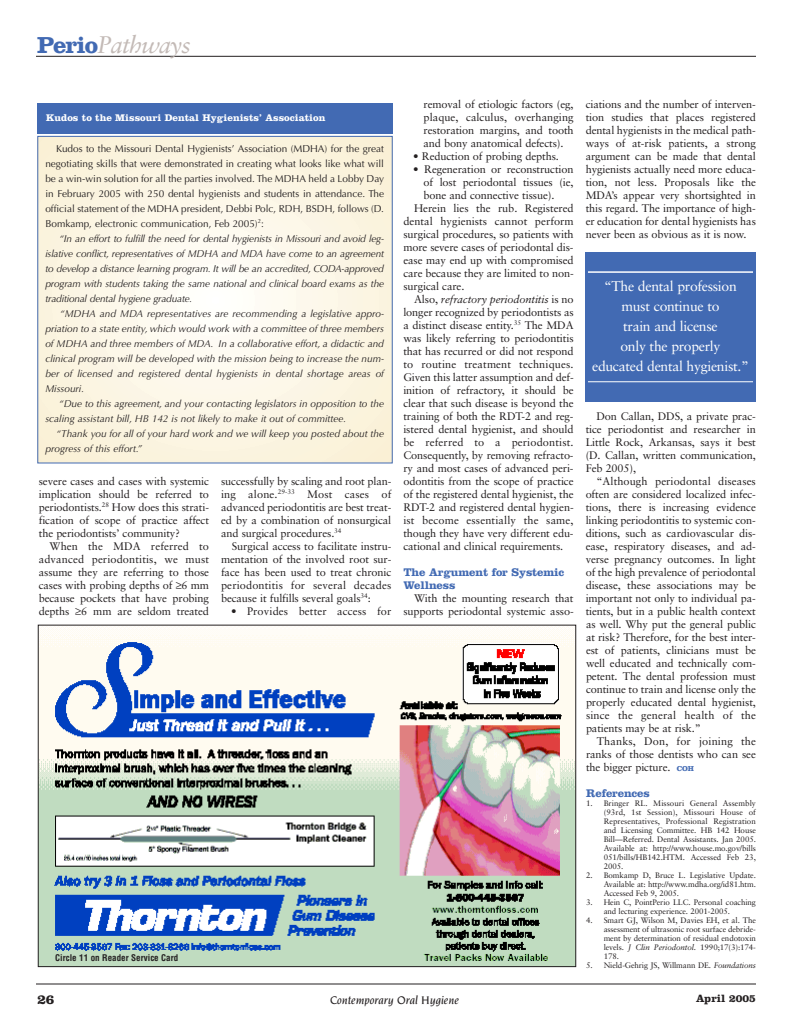
<style>
.page{position:relative;width:792px;height:1035px;background:#fff}
.page>*{position:absolute;margin:0;border:0;box-sizing:border-box;transform-origin:0 0}
.t1{font:italic 24px "Sabon";letter-spacing:-.04em;color:#c3bab6}
.t2{font:14px/20px "Sabon";letter-spacing:-.02em;color:#fff;text-align:center}
.t3{font:700 14px "Clarendon";color:#231f20}
.t4{font:italic 500 12px "Novarese";color:#231f20}
.t5{font:700 11.5px/13px "Clarendon";letter-spacing:-.01em;color:#426ab3}
.t6{font:11px/13px "Sabon";letter-spacing:-.01em;color:#231f20;text-align:justify}
.t7{font:11px "Sabon";letter-spacing:.01em;color:#231f20}
.t8{font:italic 11px "Sabon";letter-spacing:-.01em;color:#231f20}
.t9{font:700 11px "Clarendon";color:#231f20}
.t10{font:italic 10px/15px "Optima";color:#231f20;text-align:justify}
.t11{font:10px/15px "Optima";color:#231f20;text-align:justify}
.t12{font:700 10px "Clarendon";color:#fff}
.t13{font:700 condensed 9px "Helvetica";color:#231f20}
.t14{font:8px/9px "Sabon";letter-spacing:-.01em;color:#231f20;text-align:justify}
.s1{font-family:"Clarendon";font-weight:700;font-style:normal;color:#426ab3}
.s2{font-style:normal}
.s3{font-family:"Clarendon";font-weight:700;font-size:7.4px;color:#426ab3}
.s4{font-style:italic}
</style>
<div class="page">
<hr style="left:36px;top:984px;width:720px;height:1px;background:#231f20">
<hr style="left:36px;top:56px;width:720px;height:1px;background:#231f20">
<div style="left:585px;top:252px;width:171px;height:149px;background:#426ab3"></div>
<hr style="left:588px;top:271px;width:165px;height:2px;background:#fff">
<hr style="left:588px;top:382px;width:165px;height:1px;background:#fff">
<img style="left:40px;top:627px;width:534px;height:338px">
<div style="left:37px;top:104px;width:356px;height:30px;background:#426ab3"></div>
<svg style="left:39px;top:138px;width:352px;height:324px"></svg>
<div style="left:37px;top:136px;width:356px;height:328px;border:1px solid #426ab3"></div>
<h1 class="t1" style="left:37px;top:35px;width:155px"><span class="s1">Perio</span>Pathways</h1>
<p class="t12" style="left:46px;top:115px;width:281px">Kudos to the Missouri Dental Hygienists’ Association</p>
<p class="t11" style="left:45px;top:142px;width:340px;text-indent:11px">Kudos to the Missouri Dental Hygienists’ Association (MDHA) for the great negotiating skills that were demonstrated in creating what looks like what will be a win-win solution for all the parties involved. The MDHA held a Lobby Day in February 2005 with 250 dental hygienists and students in attendance. The official statement of the MDHA president, Debbi Polc, RDH, BSDH, follows (D.<br>Bomkamp, electronic communication, Feb 2005)<sup>2</sup>:</p>
<p class="t10" style="left:45px;top:232px;width:340px;text-indent:14px">“In an effort to fulfill the need for dental hygienists in Missouri and avoid leg&shy;islative conflict, representatives of MDHA and MDA have come to an agreement to develop a distance learning program. It will be an accredited, CODA-approved program with students taking the same national and clinical board exams as the traditional dental hygiene graduate.</p>
<p class="t10" style="left:45px;top:307px;width:340px;text-indent:14px">“MDHA and MDA representatives are recommending a legislative appro&shy;priation to a state entity, which would work with a committee of three members of MDHA and three members of MDA. In a collaborative effort, a didactic and clinical program will be developed with the mission being to increase the num&shy;ber of licensed and registered dental hygienists in dental shortage areas of Missouri.</p>
<p class="t10" style="left:45px;top:397px;width:340px;text-indent:13px">“Due to this agreement, and your contacting legislators in opposition to the scaling assistant bill, HB 142 is not likely to make it out of committee.</p>
<p class="t10" style="left:45px;top:427px;width:340px;text-indent:11px">“Thank you for all of your hard work and we will keep you posted about the progress of this effort.”</p>
<p class="t6" style="left:39px;top:476px;width:172px">severe cases and cases with systemic implication should be referred to periodontists.<sup>28</sup> How does this strati&shy;fication of scope of practice affect the periodontists’ community?</p>
<p class="t6" style="left:39px;top:541px;width:172px;text-indent:11px">When the MDA referred to advanced periodontitis, we must assume they are referring to those cases with probing depths of ≥6 mm because pockets that have probing depths ≥6 mm are seldom treated</p>
<p class="t6" style="left:221px;top:476px;width:172px">successfully by scaling and root plan&shy;ing alone.<sup>29-33</sup> Most cases of advanced periodontitis are best treat&shy;ed by a combination of nonsurgical and surgical procedures.<sup>34</sup></p>
<p class="t6" style="left:221px;top:541px;width:172px;text-indent:11px">Surgical access to facilitate instru&shy;mentation of the involved root sur&shy;face has been used to treat chronic periodontitis for several decades because it fulfills several goals<sup>34</sup>:</p>
<p class="t7" style="left:231px;top:607px;width:162px">• Provides better access for</p>
<p class="t6" style="left:424px;top:99px;width:152px">removal of etiologic factors (eg, plaque, calculus, overhanging restoration margins, and tooth and bony anatomical defects).</p>
<p class="t6" style="left:413px;top:151px;width:147px">• Reduction of probing depths.</p>
<p class="t6" style="left:413px;top:164px;width:162px">• Regeneration or reconstruction</p>
<p class="t6" style="left:424px;top:177px;width:152px">of lost periodontal tissues (ie,</p>
<p class="t6" style="left:424px;top:190px;width:132px">bone and connective tissue).</p>
<p class="t6" style="left:414px;top:203px;width:161px">Herein lies the rub. Registered</p>
<p class="t6" style="left:403px;top:216px;width:172px">dental hygienists cannot perform</p>
<p class="t6" style="left:403px;top:229px;width:172px">surgical procedures, so patients with</p>
<p class="t6" style="left:403px;top:242px;width:172px">more severe cases of periodontal dis-</p>
<p class="t6" style="left:403px;top:255px;width:172px">ease may end up with compromised</p>
<p class="t6" style="left:403px;top:268px;width:172px">care because they are limited to non-</p>
<p class="t6" style="left:403px;top:281px;width:63px">surgical care.</p>
<p class="t8" style="left:414px;top:295px;width:161px"><span class="s2">Also,</span> refractory periodontitis <span class="s2">is no</span></p>
<p class="t6" style="left:403px;top:307px;width:172px">longer recognized by periodontists as</p>
<p class="t6" style="left:403px;top:320px;width:172px">a distinct disease entity.<sup>35</sup> The MDA</p>
<p class="t6" style="left:403px;top:333px;width:172px">was likely referring to periodontitis</p>
<p class="t6" style="left:403px;top:346px;width:172px">that has recurred or did not respond</p>
<p class="t7" style="left:403px;top:360px;width:172px">to routine treatment techniques.</p>
<p class="t6" style="left:403px;top:372px;width:172px">Given this latter assumption and def-</p>
<p class="t6" style="left:403px;top:385px;width:172px">inition of refractory, it should be</p>
<p class="t6" style="left:403px;top:398px;width:172px">clear that such disease is beyond the</p>
<p class="t6" style="left:403px;top:411px;width:172px">training of both the RDT-2 and reg-</p>
<p class="t6" style="left:403px;top:424px;width:172px">istered dental hygienist, and should</p>
<p class="t7" style="left:403px;top:438px;width:172px">be referred to a periodontist.</p>
<p class="t6" style="left:403px;top:450px;width:172px">Consequently, by removing refracto-</p>
<p class="t6" style="left:403px;top:463px;width:172px">ry and most cases of advanced peri-</p>
<p class="t6" style="left:403px;top:476px;width:172px">odontitis from the scope of practice</p>
<p class="t6" style="left:403px;top:489px;width:172px">of the registered dental hygienist, the</p>
<p class="t6" style="left:403px;top:502px;width:172px">RDT-2 and registered dental hygien-</p>
<p class="t7" style="left:403px;top:516px;width:172px">ist become essentially the same,</p>
<p class="t6" style="left:403px;top:528px;width:172px">though they have very different edu-</p>
<p class="t6" style="left:403px;top:541px;width:161px">cational and clinical requirements.</p>
<p class="t5" style="left:403px;top:567px;width:162px">The Argument for Systemic<br>Wellness</p>
<p class="t6" style="left:403px;top:593px;width:172px;text-align:right">With the mounting research that supports periodontal systemic asso-</p>
<p class="t13" style="left:55px;top:954px;width:125px">Circle 11 on Reader Service Card</p>
<p class="t6" style="left:586px;top:99px;width:172px">ciations and the number of interven&shy;tion studies that places registered dental hygienists in the medical path&shy;ways of at-risk patients, a strong argument can be made that dental hygienists actually need more educa&shy;tion, not less. Proposals like the MDA’s appear very shortsighted in this regard. The importance of high&shy;er education for dental hygienists has never been as obvious as it is now.</p>
<p class="t2" style="left:592px;top:277px;width:158px">“The dental profession must continue to<br>train and license<br>only the properly<br>educated dental hygienist.”</p>
<p class="t6" style="left:586px;top:411px;width:172px;text-indent:11px">Don Callan, DDS, a private prac&shy;tice periodontist and researcher in Little Rock, Arkansas, says it best (D. Callan, written communication, Feb 2005),</p>
<p class="t6" style="left:586px;top:476px;width:172px;text-indent:11px">“Although periodontal diseases often are considered localized infec&shy;tions, there is increasing evidence linking periodontitis to systemic con&shy;ditions, such as cardiovascular dis&shy;ease, respiratory diseases, and ad&shy;verse pregnancy outcomes. In light of the high prevalence of periodontal disease, these associations may be important not only to individual pa&shy;tients, but in a public health context as well. Why put the general public at risk? Therefore, for the best inter&shy;est of patients, clinicians must be well educated and technically com&shy;petent. The dental profession must continue to train and license only the properly educated dental hygienist, since the general health of the patients may be at risk.”</p>
<p class="t6" style="left:586px;top:736px;width:171px;text-indent:11px">Thanks, Don, for joining the ranks of those dentists who can see the bigger picture. <span class="s3">COH</span></p>
<p class="t5" style="left:586px;top:788px;width:65px">References</p>
<p class="t14" style="left:604px;top:799px;width:154px;text-indent:-18px">1. Bringer RL. Missouri General Assembly (93rd, 1st Session), Missouri House of Representatives, Professional Registration and Licensing Committee. HB 142 House Bill—Referred. Dental Assistants. Jan 2005.<br>Available at: http://www.house.mo.gov/bills 051/bills/HB142.HTM. Accessed Feb 23, 2005.</p>
<p class="t14" style="left:604px;top:871px;width:154px;text-indent:-18px">2. Bomkamp D, Bruce L. Legislative Update.<br>Available at: http://www.mdha.org/id81.htm.<br>Accessed Feb 9, 2005.</p>
<p class="t14" style="left:604px;top:898px;width:154px;text-indent:-18px">3. Hein C, PointPerio LLC. Personal coaching and lecturing experience. 2001-2005.</p>
<p class="t14" style="left:604px;top:916px;width:154px;text-indent:-18px">4. Smart GJ, Wilson M, Davies EH, et al. The assessment of ultrasonic root surface debride&shy;ment by determination of residual endotoxin levels. <span class="s4">J Clin Periodontol</span>. 1990;17(3):174- 178.</p>
<p class="t14" style="left:586px;top:961px;width:171px">5. Nield-Gehrig JS, Willmann DE. <span class="s4">Foundations</span></p>
<p class="t3" style="left:37px;top:995px;width:19px">26</p>
<p class="t4" style="left:330px;top:995px;width:131px">Contemporary Oral Hygiene</p>
<p class="t9" style="left:696px;top:995px;width:61px">April 2005</p>
</div>
